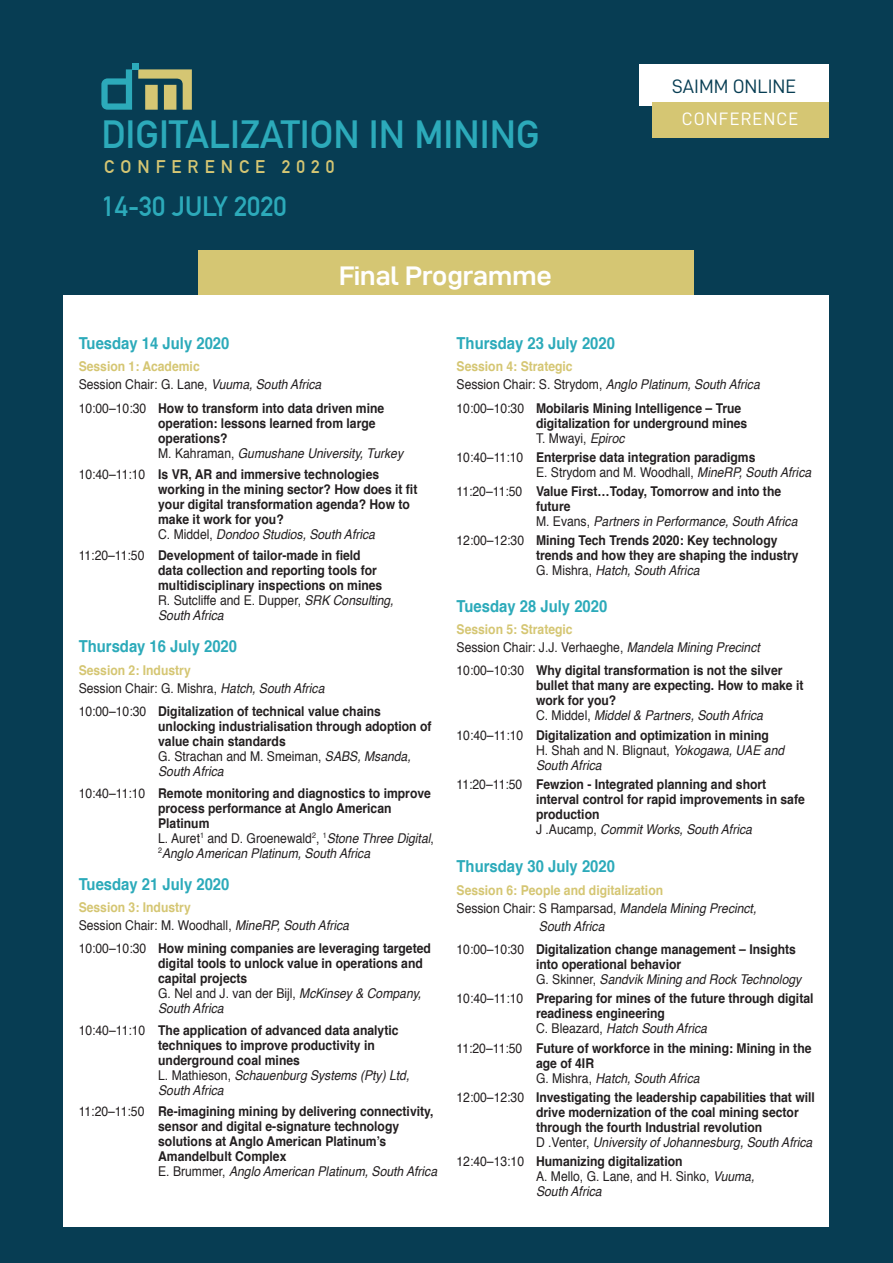
<style>
.page{position:relative;width:893px;height:1263px;background:#073d53}
.page>*{position:absolute;margin:0;border:0;box-sizing:border-box;transform-origin:0 0}
.t1{font:700 38.4px "DIN Alternate";color:#2caaba}
.t2{font:700 27.3px "DIN Alternate";color:#2caaba}
.t3{font:27px "D DIN Exp Bold";color:#fff}
.t4{font:19.5px "D DIN";color:#073d53}
.t5{font:700 18px "DIN Alternate";letter-spacing:.34em;color:#d5c673}
.t6{font:18px "D DIN";letter-spacing:.06em;color:#fff}
.t7{font:700 16.5px "Helvetica";color:#2caaba;scale:.9 1}
.t8{font:700 13.5px/15px "Helvetica";color:#231f20;scale:.9 1}
.t9{font:13.5px/18px "Helvetica";color:#231f20;scale:.9 1}
.t10{font:italic 13.5px/18px "Helvetica";color:#231f20;scale:.9 1}
.t11{font:700 13.5px "Helvetica";color:#d5c673;scale:.9 1}
.s1{font-weight:700;color:#d5c673}
.s2{font-style:italic}
.s3{font-weight:400}
.s4{font-weight:400;font-style:italic}
.s5{font-weight:700;font-style:normal;color:#d5c673}
.s6{font-style:normal}
.s7{font-weight:700}
</style>
<div class="page">
<svg style="left:101px;top:63px;width:91px;height:47px"></svg>
<div style="left:639px;top:64px;width:190px;height:41px;background:#fff"></div>
<div style="left:652px;top:102px;width:176px;height:35px;background:#d5c673"></div>
<div style="left:198px;top:250px;width:495px;height:47px;background:#d5c673"></div>
<div style="left:64px;top:296px;width:765px;height:931px;background:#fff"></div>
<h1 class="t1" style="left:101px;top:106px;width:440px">DIGITALIZATION IN MINING</h1>
<h3 class="t5" style="left:104px;top:153px;width:232px">CONFERENCE 2020</h3>
<h2 class="t2" style="left:102px;top:186px;width:186px">14-30 JULY 2020</h2>
<h3 class="t3" style="left:339px;top:261px;width:214px">Final Programme</h3>
<h3 class="t4" style="left:672px;top:75px;width:125px">SAIMM ONLINE</h3>
<h3 class="t6" style="left:682px;top:109px;width:118px">CONFERENCE</h3>
<p class="t7" style="left:79px;top:330px;width:169px">Tuesday 14 July 2020</p>
<p class="t9" style="left:79px;top:358px;width:271px"><span class="s1">Session 1: Academic<br></span>Session Chair: G. Lane, <span class="s2">Vuuma, South Africa</span></p>
<p class="t8" style="left:158px;top:401px;width:274px;text-indent:-79px"><span class="s3">10:00–10:30</span> How to transform into data driven mine operation: lessons learned from large operations?<br><span class="s3">M. Kahraman,</span> <span class="s4">Gumushane University, Turkey</span></p>
<p class="t8" style="left:158px;top:467px;width:290px;text-indent:-79px"><span class="s3">10:40–11:10</span> Is VR, AR and immersive technologies working in the mining sector? How does it fit your digital transformation agenda? How to make it work for you?<br><span class="s3">C. Middel,</span> <span class="s4">Dondoo Studios, South Africa</span></p>
<p class="t8" style="left:158px;top:548px;width:263px;text-indent:-79px"><span class="s3">11:20–11:50</span> Development of tailor-made in field<br>data collection and reporting tools for multidisciplinary inspections on mines <span class="s3">R. Sutcliffe and E. Dupper,</span> <span class="s4">SRK Consulting, South Africa</span></p>
<p class="t7" style="left:79px;top:633px;width:178px">Thursday 16 July 2020</p>
<p class="t9" style="left:79px;top:661px;width:275px"><span class="s1">Session 2: Industry<br></span>Session Chair: G. Mishra, <span class="s2">Hatch, South Africa</span></p>
<p class="t8" style="left:158px;top:704px;width:305px;text-indent:-79px"><span class="s3">10:00–10:30</span> Digitalization of technical value chains unlocking industrialisation through adoption of value chain standards<br><span class="s3">G. Strachan and M. Smeiman,</span> <span class="s4">SABS, Msanda, South Africa</span></p>
<p class="t8" style="left:158px;top:785px;width:308px;text-indent:-79px"><span class="s3">10:40–11:10</span> Remote monitoring and diagnostics to improve process performance at Anglo American Platinum<br><span class="s3">L. Auret</span><sup>1</sup> <span class="s3">and D. Groenewald</span><sup>2</sup><span class="s3">,</span> <sup>1</sup><span class="s4">Stone Three Digital</span><span class="s3">, </span><sup>2</sup><span class="s4">Anglo American Platinum, South Africa</span></p>
<p class="t7" style="left:79px;top:870px;width:169px">Tuesday 21 July 2020</p>
<p class="t9" style="left:79px;top:898px;width:302px"><span class="s1">Session 3: Industry<br></span>Session Chair: M. Woodhall, <span class="s2">MineRP, South Africa</span></p>
<p class="t8" style="left:158px;top:941px;width:305px;text-indent:-79px"><span class="s3">10:00–10:30</span> How mining companies are leveraging targeted digital tools to unlock value in operations and capital projects<br><span class="s3">G. Nel and J. van der Bijl,</span> <span class="s4">McKinsey &amp; Company, South Africa</span></p>
<p class="t8" style="left:158px;top:1023px;width:281px;text-indent:-79px"><span class="s3">10:40–11:10</span> The application of advanced data analytic techniques to improve productivity in underground coal mines<br><span class="s3">L. Mathieson,</span> <span class="s4">Schauenburg Systems (Pty) Ltd, South Africa</span></p>
<p class="t8" style="left:158px;top:1104px;width:311px;text-indent:-79px"><span class="s3">11:20–11:50</span> Re-imagining mining by delivering connectivity, sensor and digital e-signature technology solutions at Anglo American Platinum’s Amandelbult Complex<br><span class="s3">E. Brummer,</span> <span class="s4">Anglo American Platinum, South Africa</span></p>
<p class="t7" style="left:457px;top:330px;width:178px">Thursday 23 July 2020</p>
<p class="t10" style="left:457px;top:358px;width:338px"><span class="s5">Session 4: Strategic<br></span><span class="s6">Session Chair: S. Strydom,</span> Anglo Platinum, South Africa</p>
<p class="t8" style="left:536px;top:401px;width:236px;text-indent:-79px"><span class="s3">10:00–10:30</span> Mobilaris Mining Intelligence – True digitalization for underground mines<br><span class="s3">T. Mwayi,</span> <span class="s4">Epiroc</span></p>
<p class="t9" style="left:536px;top:450px;width:307px;line-height:15px;text-indent:-79px">10:40–11:10 <span class="s7">Enterprise data integration paradigms<br></span>E. Strydom and M. Woodhall, <span class="s2">MineRP, South Africa</span></p>
<p class="t8" style="left:536px;top:484px;width:292px;text-indent:-79px"><span class="s3">11:20–11:50</span> Value First…Today, Tomorrow and into the future<br><span class="s3">M. Evans,</span> <span class="s4">Partners in Performance, South Africa</span></p>
<p class="t8" style="left:536px;top:533px;width:293px;text-indent:-79px"><span class="s3">12:00–12:30</span> Mining Tech Trends 2020: Key technology trends and how they are shaping the industry<br><span class="s3">G. Mishra,</span> <span class="s4">Hatch, South Africa</span></p>
<p class="t7" style="left:457px;top:592px;width:169px">Tuesday 28 July 2020</p>
<p class="t9" style="left:457px;top:621px;width:338px"><span class="s1">Session 5: Strategic<br></span>Session Chair: J.J. Verhaeghe, <span class="s2">Mandela Mining Precinct</span></p>
<p class="t8" style="left:536px;top:663px;width:299px;text-indent:-80px"><span class="s3">10:00–10:30</span> Why digital transformation is not the silver bullet that many are expecting. How to make it work for you?<br><span class="s3">C. Middel,</span> <span class="s4">Middel &amp; Partners, South Africa</span></p>
<p class="t8" style="left:536px;top:728px;width:277px;text-indent:-79px"><span class="s3">10:40–11:10</span> Digitalization and optimization in mining<br><span class="s3">H. Shah and N. Blignaut,</span> <span class="s4">Yokogawa, UAE and<br>South Africa</span></p>
<p class="t8" style="left:536px;top:777px;width:300px;text-indent:-79px"><span class="s3">11:20–11:50</span> Fewzion - Integrated planning and short interval control for rapid improvements in safe production<br><span class="s3">J .Aucamp,</span> <span class="s4">Commit Works, South Africa</span></p>
<p class="t7" style="left:457px;top:853px;width:178px">Thursday 30 July 2020</p>
<p class="t11" style="left:457px;top:879px;width:231px">Session 6: People and digitalization</p>
<p class="t9" style="left:457px;top:899px;width:335px">Session Chair: S Ramparsad, <span class="s2">Mandela Mining Precinct,</span></p>
<p class="t10" style="left:539px;top:917px;width:74px">South Africa</p>
<p class="t8" style="left:536px;top:942px;width:296px;text-indent:-79px"><span class="s3">10:00–10:30</span> Digitalization change management – Insights into operational behavior<br><span class="s3">G. Skinner,</span> <span class="s4">Sandvik Mining and Rock Technology</span></p>
<p class="t8" style="left:536px;top:991px;width:310px;text-indent:-79px"><span class="s3">10:40–11:10</span> Preparing for mines of the future through digital readiness engineering<br><span class="s3">C. Bleazard,</span> <span class="s4">Hatch South Africa</span></p>
<p class="t8" style="left:536px;top:1040px;width:308px;text-indent:-79px"><span class="s3">11:20–11:50</span> Future of workforce in the mining: Mining in the age of 4IR<br><span class="s3">G. Mishra,</span> <span class="s4">Hatch, South Africa</span></p>
<p class="t8" style="left:536px;top:1090px;width:311px;text-indent:-79px"><span class="s3">12:00–12:30</span> Investigating the leadership capabilities that will drive modernization of the coal mining sector through the fourth Industrial revolution<br><span class="s3">D .Venter,</span> <span class="s4">University of Johannesburg, South Africa</span></p>
<p class="t9" style="left:536px;top:1154px;width:244px;line-height:15px;text-indent:-79px">12:40–13:10 <span class="s7">Humanizing digitalization<br></span>A. Mello, G. Lane, and H. Sinko, <span class="s2">Vuuma,<br>South Africa</span></p>
</div>
